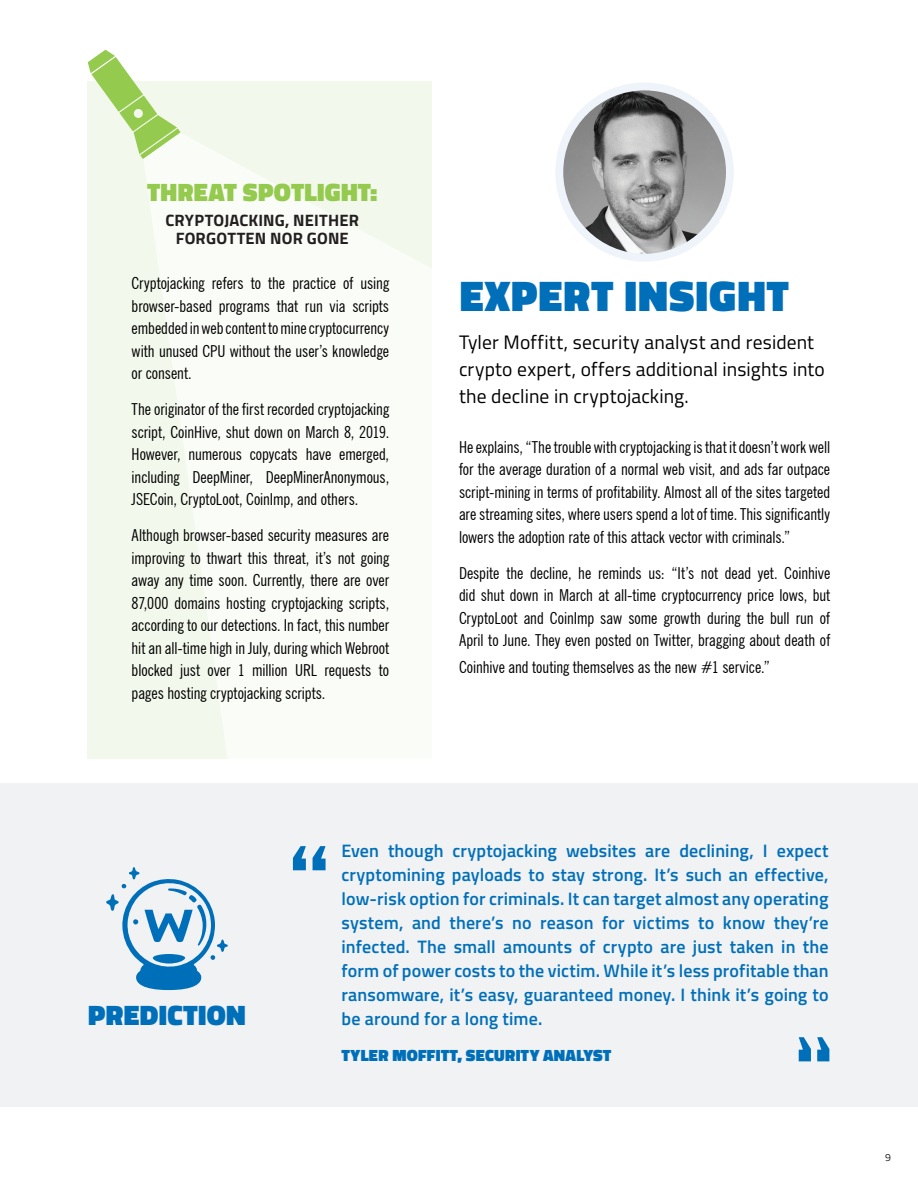
<style>
.page{position:relative;width:918px;height:1188px;background:#fff}
.page>*{position:absolute;margin:0;border:0;box-sizing:border-box;transform-origin:0 0}
.t1{font:900 43.5px "Titillium";letter-spacing:.025em;color:#006fba}
.t2{font:900 28.5px "Titillium";letter-spacing:.01em;color:#006fba}
.t3{font:900 25.5px "Titillium";letter-spacing:.01em;color:#94ca4e}
.t4{font:19.5px/27px "Titillium";letter-spacing:.005em;color:#000}
.t5{font:600 18px/24px "Titillium";letter-spacing:.01em;color:#006fba;text-align:justify}
.t6{font:condensed 16.5px/22.5px "News Gothic BT";color:#000;text-align:justify}
.t7{font:700 16.5px/18px "Titillium";letter-spacing:.01em;color:#231f20;text-align:center}
.t8{font:900 16.5px "Titillium";letter-spacing:.015em;color:#006fba}
.t9{font:10.5px "Titillium";color:#231f20}
</style>
<div class="page">
<hr style="left:0;top:81px;width:1px;height:219px;background:#006fba">
<div style="left:88px;top:81px;width:344px;height:678px;background:#f2f8eb"></div>
<svg style="left:144px;top:134px;width:288px;height:625px;fill:#fafcf7"></svg>
<svg style="left:88px;top:50px;width:93px;height:109px"></svg>
<img style="left:564px;top:91px;width:161px;height:162px">
<div style="left:555px;top:82px;width:179px;height:180px;border:8px solid #eff3fa;border-radius:50%"></div>
<div style="left:0;top:783px;width:918px;height:324px;background:#f1f2f3"></div>
<svg style="left:293px;top:846px;width:33px;height:24px"></svg>
<svg style="left:799px;top:1037px;width:30px;height:24px"></svg>
<svg style="left:106px;top:867px;width:122px;height:123px"></svg>
<h3 class="t3" style="left:147px;top:173px;width:232px">THREAT SPOTLIGHT:</h3>
<p class="t7" style="left:166px;top:210px;width:195px">CRYPTOJACKING, NEITHER<br>FORGOTTEN NOR GONE</p>
<p class="t6" style="left:132px;top:272px;width:259px">Cryptojacking refers to the practice of using browser-based programs that run via scripts embedded in web content to mine cryptocurrency with unused CPU without the user’s knowledge or consent.</p>
<p class="t6" style="left:132px;top:398px;width:259px">The originator of the first recorded cryptojacking script, CoinHive, shut down on March 8, 2019.<br>However, numerous copycats have emerged, including DeepMiner, DeepMinerAnonymous, JSECoin, CryptoLoot, CoinImp, and others.</p>
<p class="t6" style="left:132px;top:524px;width:259px">Although browser-based security measures are improving to thwart this threat, it’s not going away any time soon. Currently, there are over 87,000 domains hosting cryptojacking scripts, according to our detections. In fact, this number hit an all-time high in July, during which Webroot blocked just over 1 million URL requests to pages hosting cryptojacking scripts.</p>
<h1 class="t1" style="left:460px;top:264px;width:331px">EXPERT INSIGHT</h1>
<p class="t4" style="left:459px;top:328px;width:367px">Tyler Moffitt, security analyst and resident crypto expert, offers additional insights into the decline in cryptojacking.</p>
<p class="t6" style="left:459px;top:436px;width:373px">He explains, “The trouble with cryptojacking is that it doesn’t work well for the average duration of a normal web visit, and ads far outpace script-mining in terms of profitability. Almost all of the sites targeted are streaming sites, where users spend a lot of time. This significantly lowers the adoption rate of this attack vector with criminals.”</p>
<p class="t6" style="left:459px;top:562px;width:373px">Despite the decline, he reminds us: “It’s not dead yet. Coinhive did shut down in March at all-time cryptocurrency price lows, but CryptoLoot and CoinImp saw some growth during the bull run of April to June. They even posted on Twitter, bragging about death of</p>
<p class="t6" style="left:459px;top:656px;width:312px">Coinhive and touting themselves as the new #1 service.”</p>
<h2 class="t2" style="left:88px;top:994px;width:159px">PREDICTION</h2>
<p class="t5" style="left:342px;top:837px;width:489px">Even though cryptojacking websites are declining, I expect cryptomining payloads to stay strong. It’s such an effective, low-risk option for criminals. It can target almost any operating system, and there’s no reason for victims to know they’re infected. The small amounts of crypto are just taken in the form of power costs to the victim. While it’s less profitable than ransomware, it’s easy, guaranteed money. I think it’s going to be around for a long time.</p>
<p class="t8" style="left:342px;top:1043px;width:271px">TYLER MOFFITT, SECURITY ANALYST</p>
<p class="t9" style="left:885px;top:1150px;width:7px">9</p>
</div>
